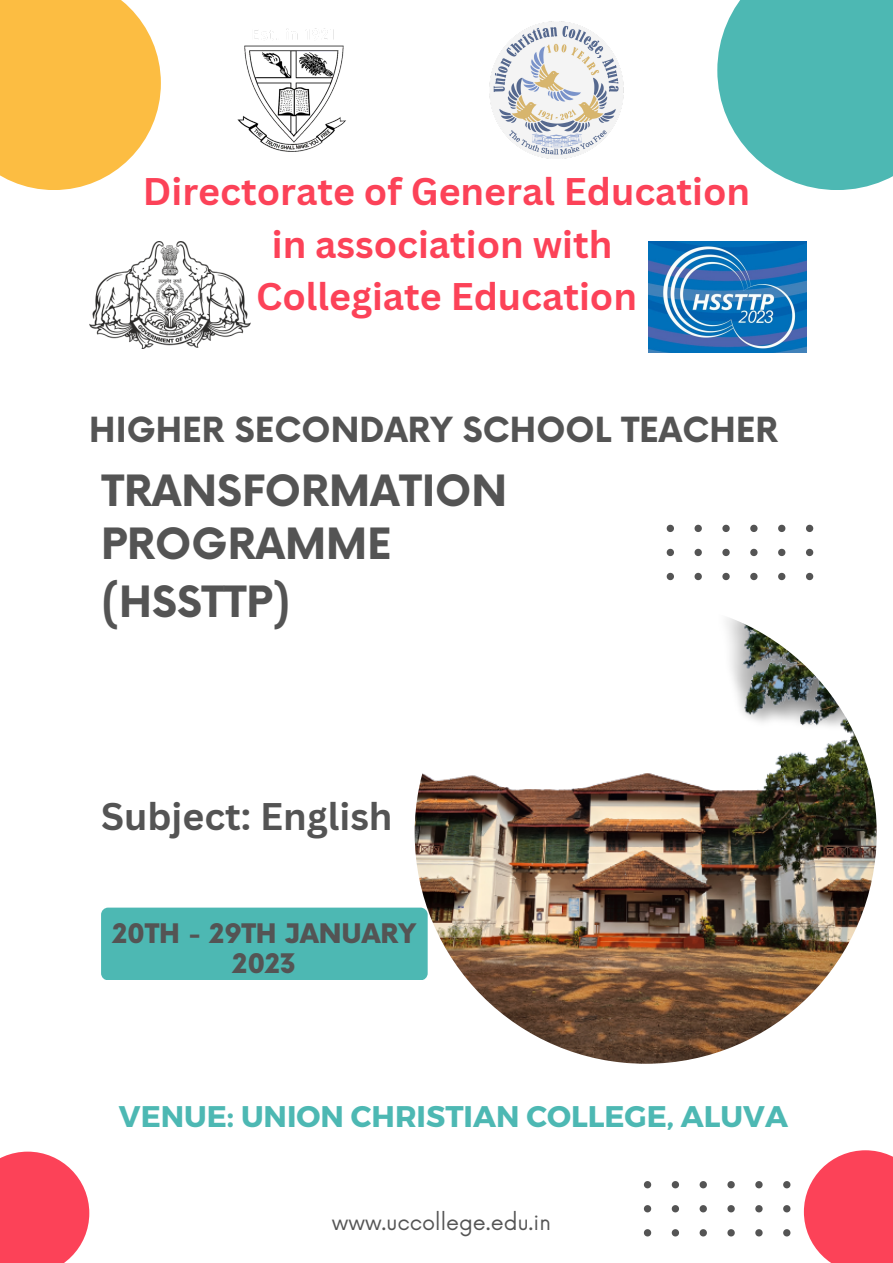
<style>
.page{position:relative;width:893px;height:1263px;background:#fff}
.page>*{position:absolute;margin:0;border:0;box-sizing:border-box;transform-origin:0 0}
.t1{font:700 42px/58.5px "Now";color:#545454}
.t2{font:700 37.5px/52.3px "Canva Sans";color:#fc4258;text-align:center}
.t3{font:700 37.5px "Canva Sans";color:#545454}
.t4{font:700 33.75px "Now";color:#545454}
.t5{font:700 29.85px "Montserrat";color:#4db8b3}
.t6{font:900 26.25px/29.2px "Now";color:#545454;text-align:center}
.t7{font:20.77px "Now";color:#545454}
</style>
<div class="page">
<img style="left:415px;top:602px;width:461px;height:462px;border-radius:50%">
<div style="left:0;top:1151px;width:89px;height:112px;background:#fc4258"></div>
<div style="left:717px;top:0;width:176px;height:190px;background:#4db8b3"></div>
<svg style="left:0;top:0;width:161px;height:190px;background:#fcc456"></svg>
<svg style="left:806px;top:573px;width:7px;height:7px"></svg>
<svg style="left:778px;top:573px;width:7px;height:7px"></svg>
<svg style="left:750px;top:573px;width:7px;height:7px"></svg>
<svg style="left:722px;top:573px;width:7px;height:7px"></svg>
<svg style="left:694px;top:573px;width:8px;height:7px"></svg>
<svg style="left:666px;top:573px;width:8px;height:7px"></svg>
<svg style="left:806px;top:549px;width:7px;height:7px"></svg>
<svg style="left:778px;top:549px;width:7px;height:7px"></svg>
<svg style="left:750px;top:549px;width:7px;height:7px"></svg>
<svg style="left:722px;top:549px;width:7px;height:7px"></svg>
<svg style="left:694px;top:549px;width:8px;height:7px"></svg>
<svg style="left:666px;top:549px;width:8px;height:7px"></svg>
<svg style="left:806px;top:525px;width:7px;height:7px"></svg>
<svg style="left:778px;top:525px;width:7px;height:7px"></svg>
<svg style="left:750px;top:525px;width:7px;height:7px"></svg>
<svg style="left:722px;top:525px;width:7px;height:7px"></svg>
<svg style="left:694px;top:525px;width:8px;height:7px"></svg>
<svg style="left:666px;top:525px;width:8px;height:7px"></svg>
<svg style="left:783px;top:1229px;width:7px;height:7px"></svg>
<svg style="left:755px;top:1229px;width:7px;height:7px"></svg>
<svg style="left:727px;top:1229px;width:8px;height:7px"></svg>
<svg style="left:699px;top:1229px;width:8px;height:7px"></svg>
<svg style="left:672px;top:1229px;width:7px;height:7px"></svg>
<svg style="left:644px;top:1229px;width:7px;height:7px"></svg>
<svg style="left:783px;top:1205px;width:7px;height:7px"></svg>
<svg style="left:755px;top:1205px;width:7px;height:7px"></svg>
<svg style="left:727px;top:1205px;width:8px;height:7px"></svg>
<svg style="left:699px;top:1205px;width:8px;height:7px"></svg>
<svg style="left:672px;top:1205px;width:7px;height:7px"></svg>
<svg style="left:644px;top:1205px;width:7px;height:7px"></svg>
<svg style="left:783px;top:1181px;width:7px;height:7px"></svg>
<svg style="left:755px;top:1181px;width:7px;height:7px"></svg>
<svg style="left:727px;top:1181px;width:8px;height:7px"></svg>
<svg style="left:699px;top:1181px;width:8px;height:7px"></svg>
<svg style="left:672px;top:1181px;width:7px;height:7px"></svg>
<svg style="left:644px;top:1181px;width:7px;height:7px"></svg>
<img style="left:489px;top:21px;width:135px;height:138px">
<img style="left:237px;top:28px;width:109px;height:123px">
<img style="left:89px;top:241px;width:161px;height:108px">
<div style="left:101px;top:907px;width:326px;height:73px;background:#4db8b3;border-radius:7px"></div>
<img style="left:648px;top:241px;width:158px;height:112px">
<div style="left:804px;top:1150px;width:89px;height:113px;background:#fc4258"></div>
<p class="t2" style="left:143px;top:165px;width:609px">Directorate of General Education in association with<br>Collegiate Education</p>
<p class="t4" style="left:89px;top:412px;width:690px">HIGHER SECONDARY SCHOOL TEACHER</p>
<p class="t1" style="left:102px;top:465px;width:407px">TRANSFORMATION</p>
<p class="t1" style="left:101px;top:517px;width:292px">PROGRAMME (HSSTTP)</p>
<p class="t3" style="left:101px;top:790px;width:293px">Subject: English</p>
<p class="t6" style="left:113px;top:921px;width:305px">20TH - 29TH JANUARY<br>2023</p>
<p class="t5" style="left:119px;top:1097px;width:670px">VENUE: UNION CHRISTIAN COLLEGE, ALUVA</p>
<p class="t7" style="left:332px;top:1211px;width:221px">www.uccollege.edu.in</p>
</div>
